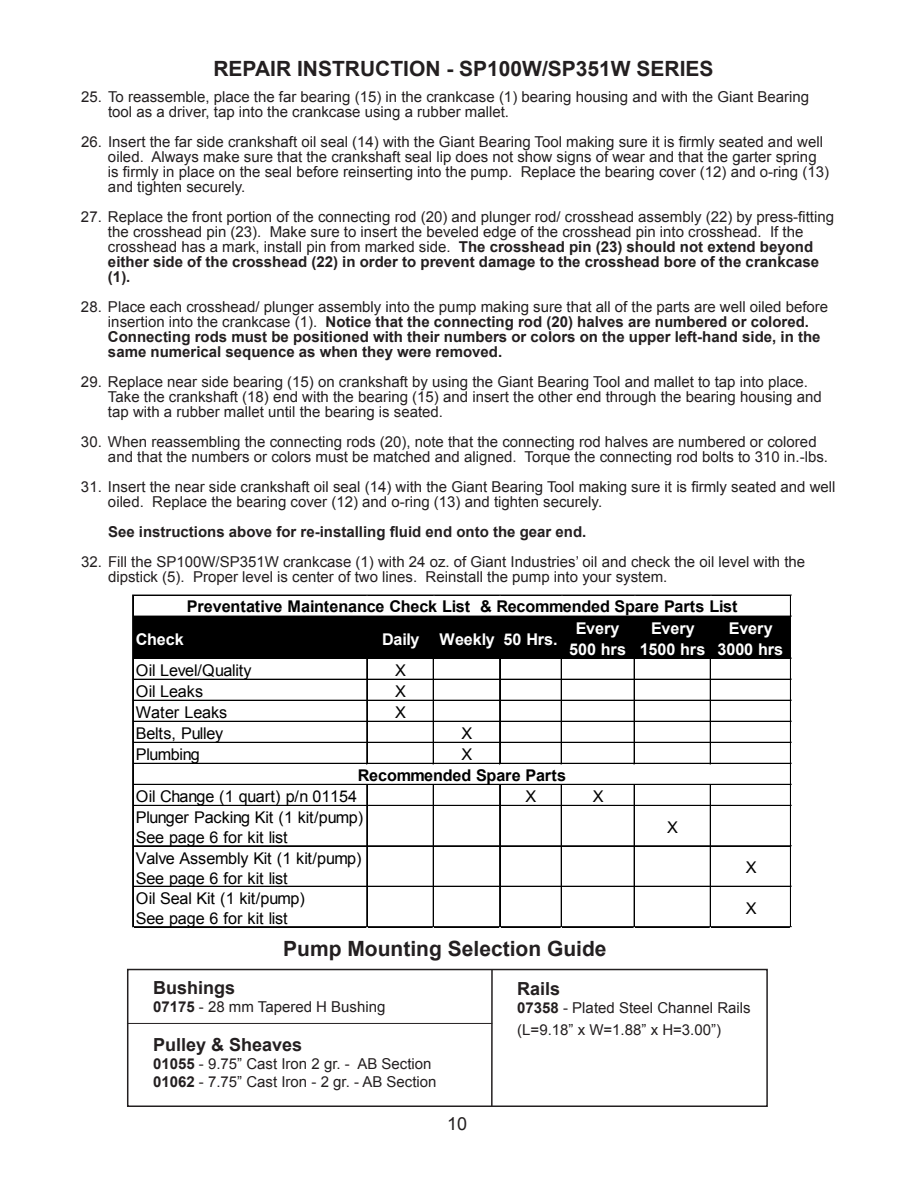
<style>
.page{position:relative;width:918px;height:1188px;background:#fff}
.page>*{position:absolute;margin:0;border:0;box-sizing:border-box;transform-origin:0 0}
.t1{font:700 21px "Arial";color:#231f20}
.t2{font:700 18px "Arial";color:#231f20}
.t3{font:18px "Arial";color:#231f20}
.t4{font:16.2px/20.2px "Arial";letter-spacing:-.005em;color:#000}
.t5{font:700 16.2px "Arial";letter-spacing:-.005em;color:#000}
.t6{font:700 16.2px/21px "Arial";letter-spacing:-.005em;color:#fff;text-align:center}
.t7{font:15px/15px "Arial";color:#231f20}
.t8{font:700 15px/15px "Arial";color:#231f20}
.s1{font-weight:700}
.s2{font-weight:400}
</style>
<div class="page">
<div style="left:127px;top:969px;width:641px;height:138px;border:2px solid #231f20"></div>
<hr style="left:127px;top:1023px;width:365px;height:1px;background:#231f20">
<hr style="left:491px;top:970px;width:2px;height:137px;background:#231f20">
<div style="left:133px;top:616px;width:658px;height:43px;background:#000"></div>
<hr style="left:133px;top:595px;width:658px;height:1px;background:#000">
<hr style="left:133px;top:679px;width:658px;height:1px;background:#000">
<hr style="left:133px;top:700px;width:658px;height:1px;background:#000">
<hr style="left:133px;top:721px;width:658px;height:1px;background:#000">
<hr style="left:133px;top:742px;width:658px;height:1px;background:#000">
<hr style="left:133px;top:763px;width:658px;height:1px;background:#000">
<hr style="left:366px;top:617px;width:1px;height:147px;background:#000">
<hr style="left:367px;top:617px;width:1px;height:147px;background:#000">
<hr style="left:433px;top:617px;width:1px;height:147px;background:#000">
<hr style="left:499px;top:617px;width:1px;height:147px;background:#000">
<hr style="left:500px;top:617px;width:1px;height:147px;background:#000">
<hr style="left:561px;top:617px;width:1px;height:147px;background:#000">
<hr style="left:634px;top:617px;width:1px;height:147px;background:#000">
<hr style="left:710px;top:617px;width:1px;height:147px;background:#000">
<hr style="left:133px;top:784px;width:658px;height:1px;background:#000">
<hr style="left:133px;top:805px;width:658px;height:1px;background:#000">
<hr style="left:133px;top:846px;width:658px;height:1px;background:#000">
<hr style="left:133px;top:886px;width:658px;height:1px;background:#000">
<hr style="left:132px;top:595px;width:1px;height:332px;background:#000">
<hr style="left:133px;top:595px;width:1px;height:332px;background:#000">
<hr style="left:366px;top:785px;width:1px;height:142px;background:#000">
<hr style="left:367px;top:785px;width:1px;height:142px;background:#000">
<hr style="left:433px;top:785px;width:1px;height:142px;background:#000">
<hr style="left:499px;top:785px;width:1px;height:142px;background:#000">
<hr style="left:500px;top:785px;width:1px;height:142px;background:#000">
<hr style="left:561px;top:785px;width:1px;height:142px;background:#000">
<hr style="left:634px;top:785px;width:1px;height:142px;background:#000">
<hr style="left:710px;top:785px;width:1px;height:142px;background:#000">
<hr style="left:133px;top:926px;width:658px;height:1px;background:#000">
<hr style="left:133px;top:927px;width:658px;height:1px;background:#000">
<hr style="left:790px;top:596px;width:1px;height:331px;background:#000">
<h1 class="t1" style="left:213px;top:55px;width:502px">REPAIR INSTRUCTION - SP100W/SP351W SERIES</h1>
<p class="t7" style="left:108px;top:90px;width:703px;text-indent:-27px">25. To reassemble, place the far bearing (15) in the crankcase (1) bearing housing and with the Giant Bearing tool as a driver, tap into the crankcase using a rubber mallet.</p>
<p class="t7" style="left:108px;top:135px;width:723px;text-indent:-27px">26. Insert the far side crankshaft oil seal (14) with the Giant Bearing Tool making sure it is firmly seated and well oiled. Always make sure that the crankshaft seal lip does not show signs of wear and that the garter spring is firmly in place on the seal before reinserting into the pump. Replace the bearing cover (12) and o-ring (13) and tighten securely.</p>
<p class="t7" style="left:108px;top:210px;width:728px;text-indent:-27px">27. Replace the front portion of the connecting rod (20) and plunger rod/ crosshead assembly (22) by press-fitting the crosshead pin (23). Make sure to insert the beveled edge of the crosshead pin into crosshead. If the crosshead has a mark, install pin from marked side. <span class="s1">The crosshead pin (23) should not extend beyond either side of the crosshead (22) in order to prevent damage to the crosshead bore of the crankcase (1).</span></p>
<p class="t8" style="left:108px;top:300px;width:722px;text-indent:-27px"><span class="s2">28. Place each crosshead/ plunger assembly into the pump making sure that all of the parts are well oiled before insertion into the crankcase (1).</span> Notice that the connecting rod (20) halves are numbered or colored.<br>Connecting rods must be positioned with their numbers or colors on the upper left-hand side, in the same numerical sequence as when they were removed.</p>
<p class="t7" style="left:108px;top:375px;width:715px;text-indent:-27px">29. Replace near side bearing (15) on crankshaft by using the Giant Bearing Tool and mallet to tap into place.<br>Take the crankshaft (18) end with the bearing (15) and insert the other end through the bearing housing and tap with a rubber mallet until the bearing is seated.</p>
<p class="t7" style="left:108px;top:435px;width:722px;text-indent:-27px">30. When reassembling the connecting rods (20), note that the connecting rod halves are numbered or colored and that the numbers or colors must be matched and aligned. Torque the connecting rod bolts to 310 in.-lbs.</p>
<p class="t7" style="left:108px;top:480px;width:729px;text-indent:-27px">31. Insert the near side crankshaft oil seal (14) with the Giant Bearing Tool making sure it is firmly seated and well oiled. Replace the bearing cover (12) and o-ring (13) and tighten securely.</p>
<p class="t8" style="left:108px;top:525px;width:480px">See instructions above for re-installing fluid end onto the gear end.</p>
<p class="t7" style="left:108px;top:555px;width:699px;text-indent:-27px">32. Fill the SP100W/SP351W crankcase (1) with 24 oz. of Giant Industries’ oil and check the oil level with the dipstick (5). Proper level is center of two lines. Reinstall the pump into your system.</p>
<p class="t5" style="left:187px;top:596px;width:552px">Preventative Maintenance Check List &amp; Recommended Spare Parts List</p>
<p class="t6" style="left:136px;top:629px;width:49px">Check</p>
<p class="t6" style="left:382px;top:629px;width:177px">Daily Weekly 50 Hrs.</p>
<p class="t6" style="left:569px;top:618px;width:58px">Every<br>500 hrs</p>
<p class="t6" style="left:640px;top:618px;width:67px">Every<br>1500 hrs</p>
<p class="t6" style="left:718px;top:618px;width:67px">Every<br>3000 hrs</p>
<p class="t4" style="left:136px;top:660px;width:117px">Oil Level/Quality</p>
<p class="t4" style="left:395px;top:660px;width:12px">X</p>
<p class="t4" style="left:136px;top:681px;width:69px">Oil Leaks</p>
<p class="t4" style="left:395px;top:681px;width:12px">X</p>
<p class="t4" style="left:136px;top:702px;width:93px">Water Leaks</p>
<p class="t4" style="left:395px;top:702px;width:12px">X</p>
<p class="t4" style="left:136px;top:723px;width:89px">Belts, Pulley</p>
<p class="t4" style="left:462px;top:723px;width:12px">X</p>
<p class="t4" style="left:136px;top:744px;width:66px">Plumbing</p>
<p class="t4" style="left:462px;top:744px;width:12px">X</p>
<p class="t4" style="left:136px;top:787px;width:223px">Oil Change (1 quart) p/n 01154</p>
<p class="t4" style="left:526px;top:787px;width:12px">X</p>
<p class="t4" style="left:593px;top:787px;width:12px">X</p>
<p class="t4" style="left:136px;top:808px;width:229px">Plunger Packing Kit (1 kit/pump)<br>See page 6 for kit list</p>
<p class="t4" style="left:667px;top:817px;width:12px">X</p>
<p class="t4" style="left:136px;top:848px;width:227px">Valve Assembly Kit (1 kit/pump)<br>See page 6 for kit list</p>
<p class="t4" style="left:746px;top:858px;width:12px">X</p>
<p class="t4" style="left:136px;top:888px;width:171px">Oil Seal Kit (1 kit/pump)<br>See page 6 for kit list</p>
<p class="t4" style="left:746px;top:898px;width:12px">X</p>
<p class="t5" style="left:358px;top:764px;width:210px">Recommended Spare Parts</p>
<h1 class="t1" style="left:283px;top:934px;width:325px">Pump Mounting Selection Guide</h1>
<p class="t2" style="left:153px;top:975px;width:84px">Bushings</p>
<p class="t7" style="left:153px;top:999px;width:234px"><span class="s1">07175</span> - 28 mm Tapered H Bushing</p>
<p class="t2" style="left:153px;top:1033px;width:151px">Pulley &amp; Sheaves</p>
<p class="t7" style="left:153px;top:1055px;width:285px;line-height:18px"><span class="s1">01055</span> - 9.75” Cast Iron 2 gr. - AB Section<br><span class="s1">01062</span> - 7.75” Cast Iron - 2 gr. - AB Section</p>
<p class="t3" style="left:447px;top:1112px;width:22px">10</p>
<p class="t2" style="left:517px;top:977px;width:45px">Rails</p>
<p class="t7" style="left:517px;top:998px;width:235px;line-height:21.6px"><span class="s1">07358</span> - Plated Steel Channel Rails (L=9.18” x W=1.88” x H=3.00”)</p>
</div>
